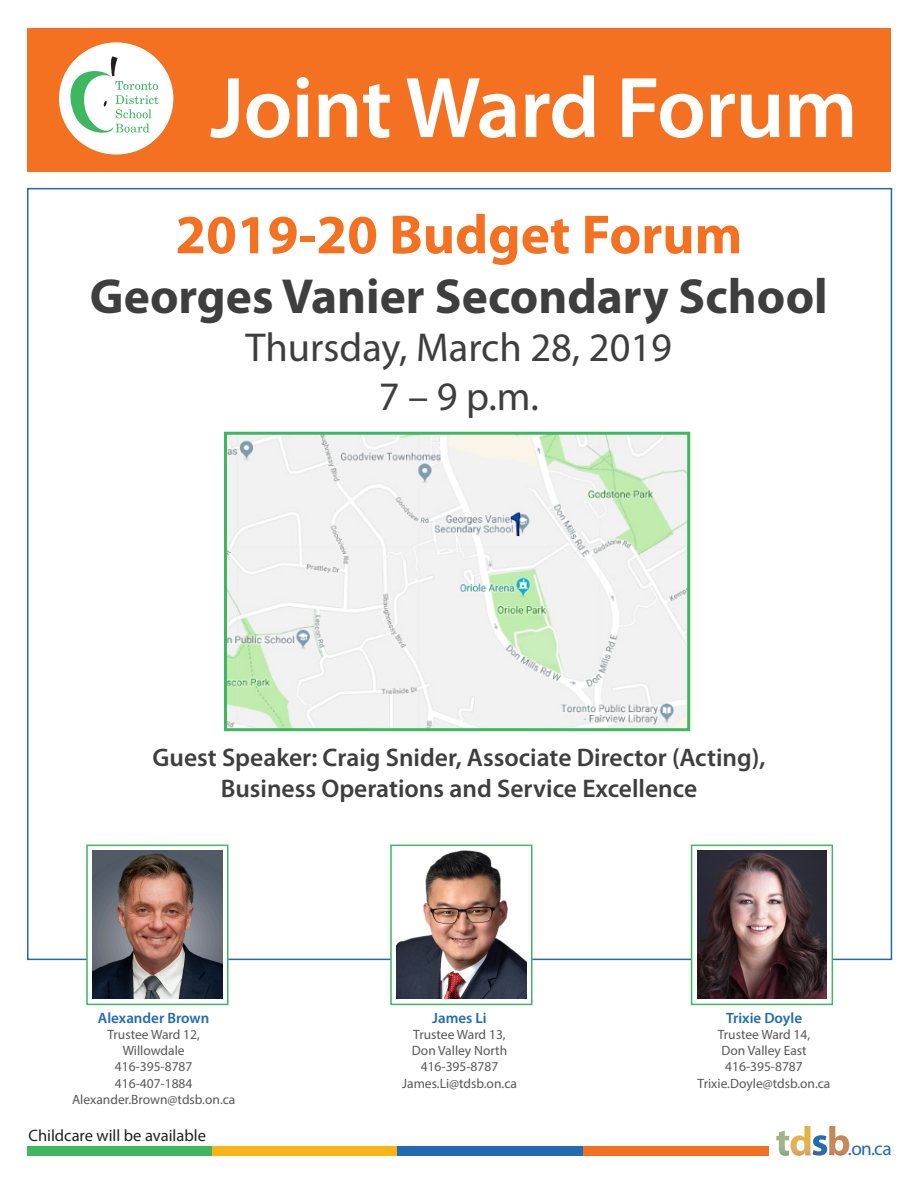
<style>
.page{position:relative;width:918px;height:1188px;background:#fff}
.page>*{position:absolute;margin:0;border:0;box-sizing:border-box;transform-origin:0 0}
.t1{font:600 87px "Myriad Pro";letter-spacing:-.01em;color:#fff}
.t2{font:700 55.5px "Myriad Pro";color:#f37121}
.t3{font:700 49.5px "Myriad Pro";color:#3e3e3f}
.t4{font:40.5px "Myriad Pro";color:#3e3e3f}
.t5{font:600 25.5px/30.6px "Myriad Pro";color:#3e3e3f;text-align:center}
.t6{font:19.2px "Myriad Pro";color:#206bb4}
.t7{font:16.5px "Myriad Pro";color:#231f20}
.t8{font:600 15px "Myriad Pro";color:#206bb4}
.t9{font:13.5px/16.2px "Myriad Pro";color:#57585a}
</style>
<div class="page">
<div style="left:27px;top:28px;width:864px;height:144px;background:#f37121"></div>
<svg style="left:86px;top:844px;width:143px;height:162px"></svg>
<img style="left:93px;top:850px;width:129px;height:149px">
<svg style="left:389px;top:844px;width:144px;height:162px"></svg>
<img style="left:397px;top:847px;width:129px;height:152px">
<svg style="left:690px;top:844px;width:144px;height:162px"></svg>
<img style="left:697px;top:850px;width:130px;height:149px">
<div style="left:59px;top:42px;width:114px;height:113px;background:#fff;border-radius:50%"></div>
<svg style="left:65px;top:56px;width:94px;height:82px"></svg>
<img style="left:228px;top:436px;width:458px;height:291px">
<div style="left:224px;top:432px;width:466px;height:299px;border:3px solid #3eb760"></div>
<div style="left:27px;top:1147px;width:185px;height:9px;background:#3eb760"></div>
<div style="left:212px;top:1147px;width:186px;height:9px;background:#fbb416"></div>
<div style="left:398px;top:1147px;width:185px;height:9px;background:#206bb4"></div>
<div style="left:583px;top:1147px;width:185px;height:9px;background:#f37121"></div>
<svg style="left:776px;top:1126px;width:73px;height:30px"></svg>
<p class="t1" style="left:210px;top:53px;width:649px">Joint Ward Forum</p>
<p class="t2" style="left:175px;top:198px;width:569px">2019-20 Budget Forum</p>
<p class="t3" style="left:90px;top:264px;width:740px">Georges Vanier Secondary School</p>
<p class="t4" style="left:246px;top:323px;width:428px">Thursday, March 28, 2019</p>
<p class="t4" style="left:379px;top:371px;width:162px">7 – 9 p.m.</p>
<p class="t5" style="left:152px;top:742px;width:615px">Guest Speaker: Craig Snider, Associate Director (Acting),<br>Business Operations and Service Excellence</p>
<p class="t8" style="left:98px;top:1008px;width:113px">Alexander Brown</p>
<p class="t9" style="left:107px;top:1026px;width:94px;text-align:center">Trustee Ward 12,<br>Willowdale</p>
<p class="t9" style="left:115px;top:1059px;width:79px">416-395-8787</p>
<p class="t9" style="left:115px;top:1075px;width:79px">416-407-1884</p>
<p class="t9" style="left:72px;top:1091px;width:165px">Alexander.Brown@tdsb.on.ca</p>
<p class="t7" style="left:28px;top:1126px;width:179px">Childcare will be available</p>
<p class="t8" style="left:432px;top:1008px;width:56px">James Li</p>
<p class="t9" style="left:412px;top:1026px;width:97px">Trustee Ward 13,<br>Don Valley North</p>
<p class="t9" style="left:421px;top:1059px;width:79px">416-395-8787</p>
<p class="t9" style="left:402px;top:1075px;width:116px">James.Li@tdsb.on.ca</p>
<p class="t8" style="left:726px;top:1008px;width:78px">Trixie Doyle</p>
<p class="t9" style="left:718px;top:1026px;width:94px">Trustee Ward 14,<br>Don Valley East</p>
<p class="t9" style="left:725px;top:1059px;width:79px">416-395-8787</p>
<p class="t9" style="left:698px;top:1075px;width:134px">Trixie.Doyle@tdsb.on.ca</p>
<p class="t6" style="left:848px;top:1137px;width:46px">.on.ca</p>
</div>
